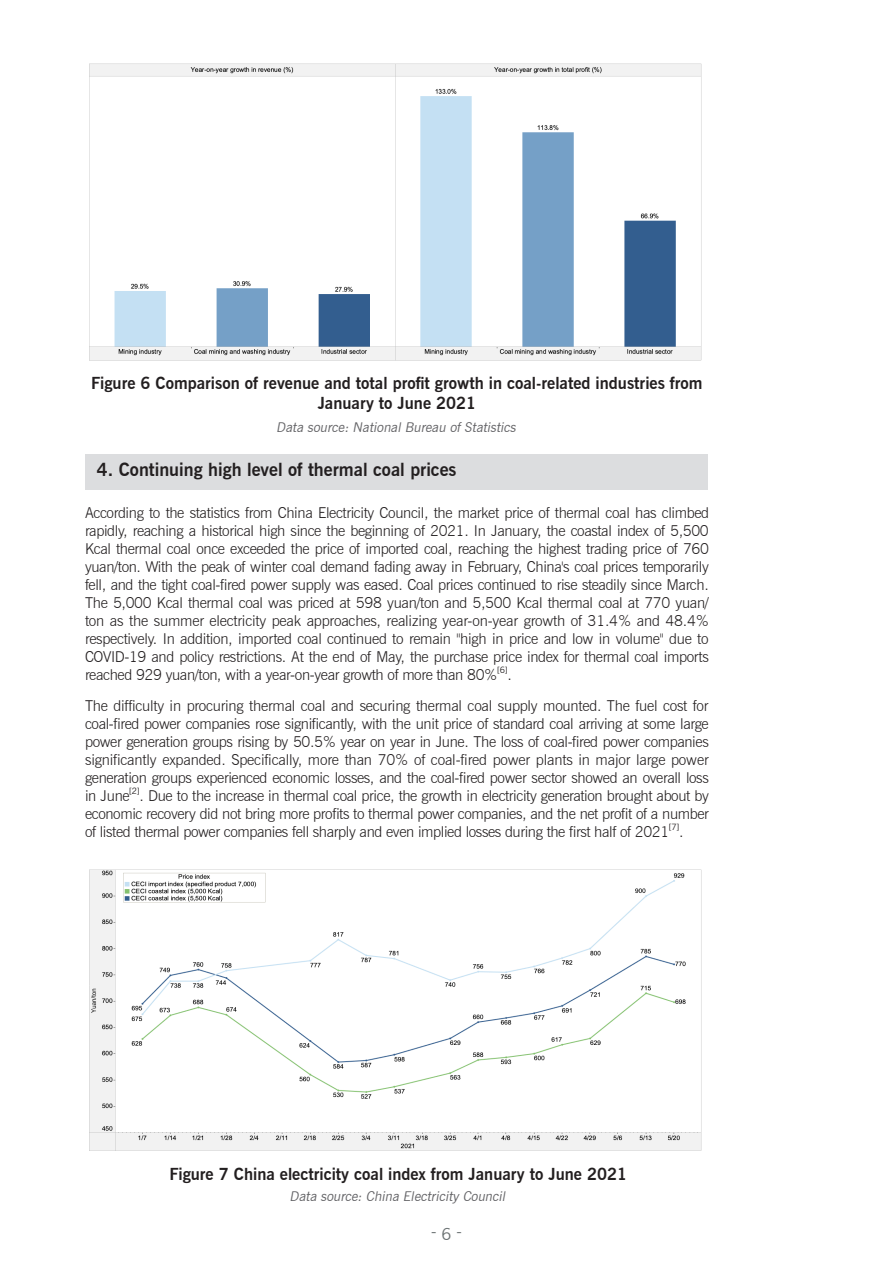
<style>
.page{position:relative;width:893px;height:1263px;background:#fff}
.page>*{position:absolute;margin:0;border:0;box-sizing:border-box;transform-origin:0 0}
.t1{font:700 18px "News Gothic BT";color:#231f20}
.t2{font:700 16.5px/19.8px "News Gothic BT";color:#231f20;text-align:center}
.t3{font:16.5px "News Gothic BT";color:#6a7172}
.t4{font:300 15px/18px "News Gothic BT";letter-spacing:-.025em;color:#231f20;text-align:justify}
.t5{font:italic 13.5px "News Gothic BT";color:#636366}
.t6{font:8.7px "News Gothic BT";color:#231f20}
</style>
<div class="page">
<div style="left:86px;top:454px;width:622px;height:36px;background:#dcdddf"></div>
<img style="left:89px;top:64px;width:612px;height:296px">
<img style="left:89px;top:869px;width:612px;height:281px">
<p class="t2" style="left:91px;top:373px;width:613px">Figure 6 Comparison of revenue and total profit growth in coal-related industries from<br>January to June 2021</p>
<p class="t5" style="left:276px;top:419px;width:244px">Data source: National Bureau of Statistics</p>
<p class="t1" style="left:97px;top:459px;width:361px">4. Continuing high level of thermal coal prices</p>
<p class="t4" style="left:85px;top:504px;width:626px">According to the statistics from China Electricity Council, the market price of thermal coal has climbed rapidly, reaching a historical high since the beginning of 2021. In January, the coastal index of 5,500<br>Kcal thermal coal once exceeded the price of imported coal, reaching the highest trading price of 760 yuan/ton. With the peak of winter coal demand fading away in February, China's coal prices temporarily fell, and the tight coal-fired power supply was eased. Coal prices continued to rise steadily since March.<br>The 5,000 Kcal thermal coal was priced at 598 yuan/ton and 5,500 Kcal thermal coal at 770 yuan/ ton as the summer electricity peak approaches, realizing year-on-year growth of 31.4% and 48.4% respectively. In addition, imported coal continued to remain "high in price and low in volume" due to COVID-19 and policy restrictions. At the end of May, the purchase price index for thermal coal imports reached 929 yuan/ton, with a year-on-year growth of more than 80%</p>
<p class="t6" style="left:497px;top:665px;width:12px">[6]</p>
<p class="t4" style="left:507px;top:666px;width:6px">.</p>
<p class="t4" style="left:85px;top:696px;width:625px">The difficulty in procuring thermal coal and securing thermal coal supply mounted. The fuel cost for coal-fired power companies rose significantly, with the unit price of standard coal arriving at some large power generation groups rising by 50.5% year on year in June. The loss of coal-fired power companies significantly expanded. Specifically, more than 70% of coal-fired power plants in major large power generation groups experienced economic losses, and the coal-fired power sector showed an overall loss in June</p>
<p class="t6" style="left:129px;top:785px;width:12px">[2]</p>
<p class="t4" style="left:85px;top:786px;width:625px;text-indent:55px">. Due to the increase in thermal coal price, the growth in electricity generation brought about by economic recovery did not bring more profits to thermal power companies, and the net profit of a number of listed thermal power companies fell sharply and even implied losses during the first half of 2021</p>
<p class="t6" style="left:669px;top:821px;width:12px">[7]</p>
<p class="t4" style="left:679px;top:822px;width:6px">.</p>
<p class="t2" style="left:169px;top:1164px;width:459px">Figure 7 China electricity coal index from January to June 2021</p>
<p class="t5" style="left:290px;top:1188px;width:220px">Data source: China Electricity Council</p>
<p class="t3" style="left:431px;top:1221px;width:32px">- 6 -</p>
</div>
